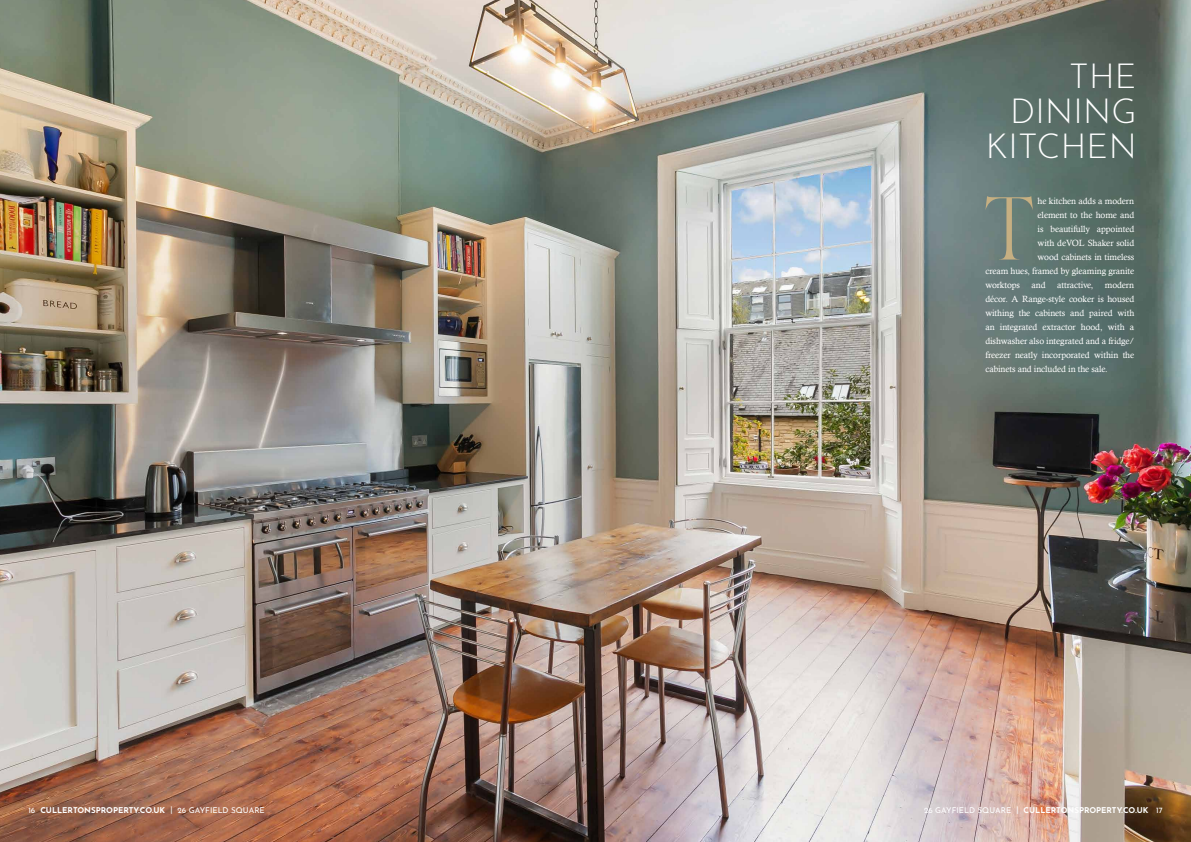
<style>
.page{position:relative;width:1191px;height:842px;background:#fff}
.page>*{position:absolute;margin:0;border:0;box-sizing:border-box;transform-origin:0 0}
.t1{font:300 89.2px "Calista";color:#c6af82}
.t2{font:300 34px/35px "Josefin Sans";letter-spacing:.01em;color:#fff;text-align:right}
.t3{font:9px/14px "Calisto";letter-spacing:-.01em;color:#fff;text-align:justify}
.t4{font:700 8px "Josefin Sans";color:#fff}
.s1{font-weight:400}
</style>
<div class="page">
<img style="left:0;top:0;width:1191px;height:842px">
<p class="t2" style="left:1069px;top:55px;width:69px">THE</p>
<p class="t2" style="left:985px;top:90px;width:152px">DINING<br>KITCHEN</p>
<p class="t1" style="left:983px;top:177px;width:53px">T</p>
<p class="t3" style="left:1037px;top:193px;width:98px">he kitchen adds a modern</p>
<p class="t3" style="left:1037px;top:207px;width:98px">element to the home and</p>
<p class="t3" style="left:1037px;top:221px;width:98px">is beautifully appointed</p>
<p class="t3" style="left:1037px;top:235px;width:98px">with deVOL Shaker solid</p>
<p class="t3" style="left:1037px;top:249px;width:98px">wood cabinets in timeless</p>
<p class="t3" style="left:985px;top:263px;width:150px">cream hues, framed by gleaming granite</p>
<p class="t3" style="left:985px;top:277px;width:36px">worktops</p>
<p class="t3" style="left:1031px;top:277px;width:16px">and</p>
<p class="t3" style="left:1057px;top:277px;width:38px">attractive,</p>
<p class="t3" style="left:985px;top:277px;width:150px;text-indent:119px">modern décor. A Range-style cooker is housed withing the cabinets and paired with an integrated extractor hood, with a dishwasher also integrated and a fridge/ freezer neatly incorporated within the cabinets and included in the sale.</p>
<p class="t4" style="left:28px;top:803px;width:238px"><span class="s1">16</span> CULLERTONSPROPERTY.CO.UK <span class="s1">| 26 GAYFIELD SQUARE</span></p>
<p class="t4" style="left:924px;top:803px;width:240px"><span class="s1">26 GAYFIELD SQUARE |</span> CULLERTONSPROPERTY.CO.UK <span class="s1">17</span></p>
</div>
